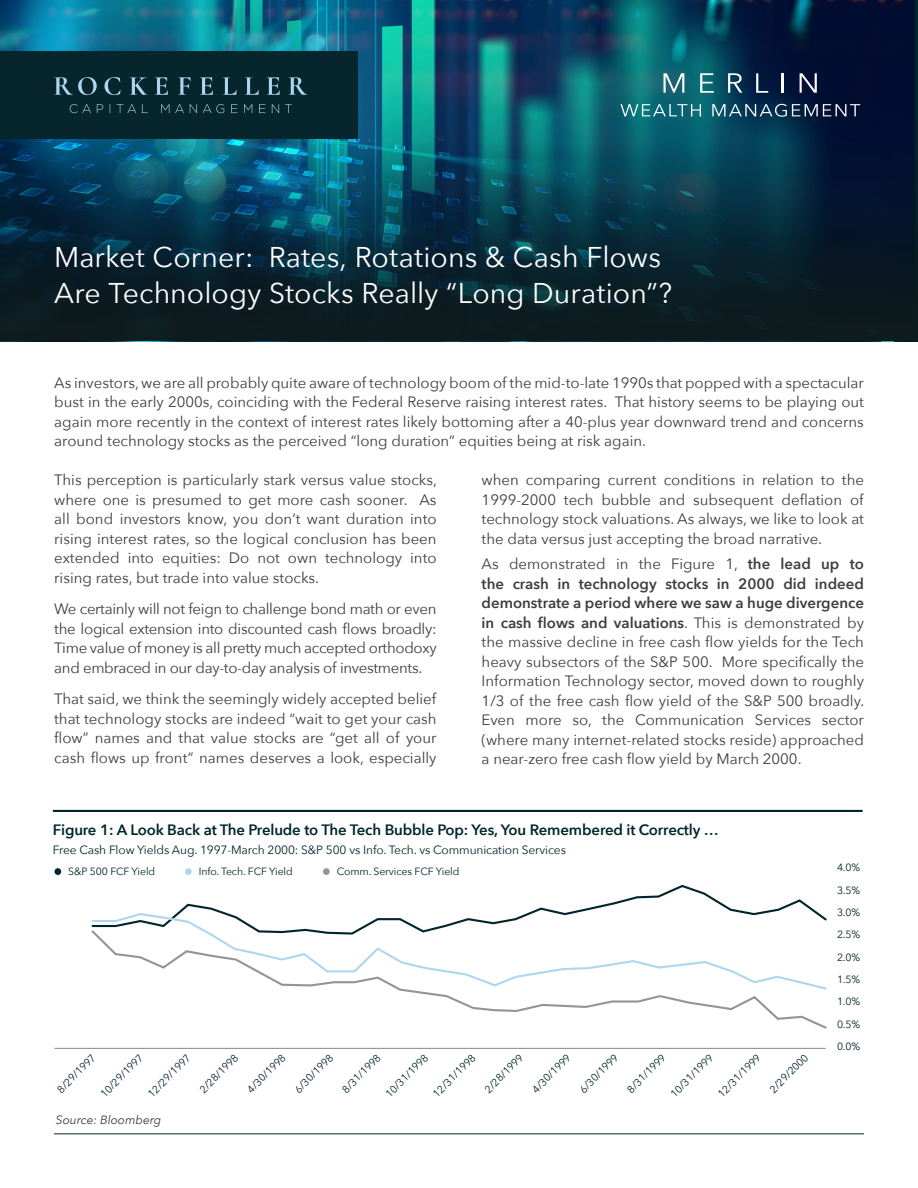
<style>
.page{position:relative;width:918px;height:1188px;background:#fff}
.page>*{position:absolute;margin:0;border:0;box-sizing:border-box;transform-origin:0 0}
.t1{font:28.5px "Avenir Next";letter-spacing:.005em;color:#fff}
.Body_Text__grey{font:15px/19.5px "Avenir Next";color:#3e3e3f;text-align:justify}
.CHART_HEADING{font:600 15px "Avenir Next";letter-spacing:-.01em;color:#00262c}
.CHART_HEADING-2{font:12px "Avenir Next";letter-spacing:-.01em;color:#00262c}
.Source{font:italic 12px "Avenir Next";color:#3e3e3f}
.CHART_HEADING-3{font:10.5px "Avenir Next";letter-spacing:-.01em;color:#00262c}
.s1{font-weight:600}
</style>
<div class="page">
<hr style="left:53px;top:810px;width:810px;height:2px;background:#00262c">
<hr style="left:54px;top:1134px;width:810px;height:1px;background:#00262c">
<hr style="left:54px;top:1048px;width:772px;height:1px;background:#7c8a8e">
<div style="left:185px;top:868px;width:7px;height:7px;background:#afd6f1;border-radius:50%"></div>
<div style="left:323px;top:868px;width:7px;height:7px;background:#939598;border-radius:50%"></div>
<svg style="left:178px;top:884px;width:639px;height:28px"></svg>
<svg style="left:403px;top:991px;width:424px;height:38px"></svg>
<svg style="left:91px;top:912px;width:736px;height:79px"></svg>
<div style="left:54px;top:868px;width:7px;height:7px;background:#00262c;border-radius:50%"></div>
<img style="left:0;top:0;width:914px;height:143px">
<div style="left:0;top:52px;width:357px;height:87px;background:#07252c"></div>
<svg style="left:663px;top:73px;width:21px;height:20px"></svg>
<svg style="left:700px;top:73px;width:14px;height:20px"></svg>
<svg style="left:728px;top:73px;width:14px;height:20px"></svg>
<svg style="left:756px;top:73px;width:12px;height:20px"></svg>
<hr style="left:782px;top:73px;width:2px;height:20px;background:#fff">
<svg style="left:800px;top:73px;width:17px;height:20px"></svg>
<svg style="left:621px;top:104px;width:80px;height:12px"></svg>
<svg style="left:712px;top:104px;width:148px;height:13px"></svg>
<svg style="left:70px;top:104px;width:222px;height:9px"></svg>
<svg style="left:54px;top:77px;width:43px;height:18px"></svg>
<svg style="left:104px;top:77px;width:17px;height:18px"></svg>
<svg style="left:130px;top:77px;width:18px;height:18px"></svg>
<svg style="left:155px;top:77px;width:13px;height:18px"></svg>
<svg style="left:178px;top:77px;width:13px;height:18px"></svg>
<svg style="left:200px;top:77px;width:13px;height:18px"></svg>
<svg style="left:223px;top:77px;width:14px;height:18px"></svg>
<svg style="left:245px;top:77px;width:14px;height:18px"></svg>
<svg style="left:267px;top:77px;width:13px;height:18px"></svg>
<svg style="left:289px;top:77px;width:18px;height:18px"></svg>
<svg style="left:0;top:143px;width:918px;height:92px"></svg>
<svg style="left:0;top:235px;width:918px;height:106px;fill:#0a1d24"></svg>
<p class="t1" style="left:54px;top:233px;width:609px">Market Corner: Rates, Rotations &amp; Cash Flows</p>
<p class="t1" style="left:54px;top:269px;width:620px">Are Technology Stocks Really “Long Duration”?</p>
<p class="Body_Text__grey" style="left:54px;top:372px;width:811px">As investors, we are all probably quite aware of technology boom of the mid-to-late 1990s that popped with a spectacular bust in the early 2000s, coinciding with the Federal Reserve raising interest rates. That history seems to be playing out again more recently in the context of interest rates likely bottoming after a 40-plus year downward trend and concerns around technology stocks as the perceived “long duration” equities being at risk again.</p>
<p class="Body_Text__grey" style="left:54px;top:470px;width:384px">This perception is particularly stark versus value stocks, where one is presumed to get more cash sooner. As all bond investors know, you don’t want duration into rising interest rates, so the logical conclusion has been extended into equities: Do not own technology into rising rates, but trade into value stocks.</p>
<p class="Body_Text__grey" style="left:54px;top:599px;width:384px">We certainly will not feign to challenge bond math or even the logical extension into discounted cash flows broadly:<br>Time value of money is all pretty much accepted orthodoxy and embraced in our day-to-day analysis of investments.</p>
<p class="Body_Text__grey" style="left:54px;top:689px;width:384px">That said, we think the seemingly widely accepted belief that technology stocks are indeed “wait to get your cash flow” names and that value stocks are “get all of your cash flows up front” names deserves a look, especially</p>
<p class="Body_Text__grey" style="left:482px;top:470px;width:384px">when comparing current conditions in relation to the 1999-2000 tech bubble and subsequent deflation of technology stock valuations. As always, we like to look at the data versus just accepting the broad narrative.</p>
<p class="Body_Text__grey" style="left:482px;top:554px;width:384px">As demonstrated in the Figure 1, <span class="s1">the lead up to the crash in technology stocks in 2000 did indeed demonstrate a period where we saw a huge divergence in cash flows and valuations</span>. This is demonstrated by the massive decline in free cash flow yields for the Tech heavy subsectors of the S&amp;P 500. More specifically the Information Technology sector, moved down to roughly 1/3 of the free cash flow yield of the S&amp;P 500 broadly.<br>Even more so, the Communication Services sector (where many internet-related stocks reside) approached a near-zero free cash flow yield by March 2000.</p>
<p class="CHART_HEADING" style="left:53px;top:817px;width:667px">Figure 1: A Look Back at The Prelude to The Tech Bubble Pop: Yes, You Remembered it Correctly …</p>
<p class="CHART_HEADING-2" style="left:53px;top:839px;width:515px">Free Cash Flow Yields Aug. 1997-March 2000: S&amp;P 500 vs Info. Tech. vs Communication Services</p>
<p class="CHART_HEADING-3" style="left:68px;top:863px;width:89px">S&amp;P 500 FCF Yield</p>
<p class="CHART_HEADING-3" style="left:199px;top:863px;width:96px">Info. Tech. FCF Yield</p>
<p class="CHART_HEADING-3" style="left:337px;top:863px;width:124px">Comm. Services FCF Yield</p>
<p class="CHART_HEADING-3" style="left:53px;top:1085px;width:51px;rotate:-45deg">8/29/1997</p>
<p class="CHART_HEADING-3" style="left:96px;top:1089px;width:57px;rotate:-45deg">10/29/1997</p>
<p class="CHART_HEADING-3" style="left:143px;top:1089px;width:57px;rotate:-45deg">12/29/1997</p>
<p class="CHART_HEADING-3" style="left:195px;top:1085px;width:51px;rotate:-45deg">2/28/1998</p>
<p class="CHART_HEADING-3" style="left:243px;top:1085px;width:51px;rotate:-45deg">4/30/1998</p>
<p class="CHART_HEADING-3" style="left:290px;top:1085px;width:51px;rotate:-45deg">6/30/1998</p>
<p class="CHART_HEADING-3" style="left:338px;top:1085px;width:51px;rotate:-45deg">8/31/1998</p>
<p class="CHART_HEADING-3" style="left:381px;top:1089px;width:57px;rotate:-45deg">10/31/1998</p>
<p class="CHART_HEADING-3" style="left:428px;top:1089px;width:57px;rotate:-45deg">12/31/1998</p>
<p class="CHART_HEADING-3" style="left:480px;top:1085px;width:51px;rotate:-45deg">2/28/1999</p>
<p class="CHART_HEADING-3" style="left:528px;top:1085px;width:51px;rotate:-45deg">4/30/1999</p>
<p class="CHART_HEADING-3" style="left:575px;top:1085px;width:51px;rotate:-45deg">6/30/1999</p>
<p class="CHART_HEADING-3" style="left:623px;top:1085px;width:51px;rotate:-45deg">8/31/1999</p>
<p class="CHART_HEADING-3" style="left:666px;top:1089px;width:57px;rotate:-45deg">10/31/1999</p>
<p class="CHART_HEADING-3" style="left:713px;top:1089px;width:57px;rotate:-45deg">12/31/1999</p>
<p class="CHART_HEADING-3" style="left:765px;top:1085px;width:51px;rotate:-45deg">2/29/2000</p>
<p class="Source" style="left:56px;top:1109px;width:107px">Source: Bloomberg</p>
<p class="CHART_HEADING-3" style="left:837px;top:859px;width:25px">4.0%</p>
<p class="CHART_HEADING-3" style="left:837px;top:881px;width:25px">3.5%</p>
<p class="CHART_HEADING-3" style="left:837px;top:904px;width:25px">3.0%</p>
<p class="CHART_HEADING-3" style="left:837px;top:926px;width:25px">2.5%</p>
<p class="CHART_HEADING-3" style="left:837px;top:948px;width:25px">2.0%</p>
<p class="CHART_HEADING-3" style="left:837px;top:971px;width:25px">1.5%</p>
<p class="CHART_HEADING-3" style="left:837px;top:993px;width:25px">1.0%</p>
<p class="CHART_HEADING-3" style="left:837px;top:1015px;width:25px">0.5%</p>
<p class="CHART_HEADING-3" style="left:837px;top:1038px;width:25px">0.0%</p>
</div>
